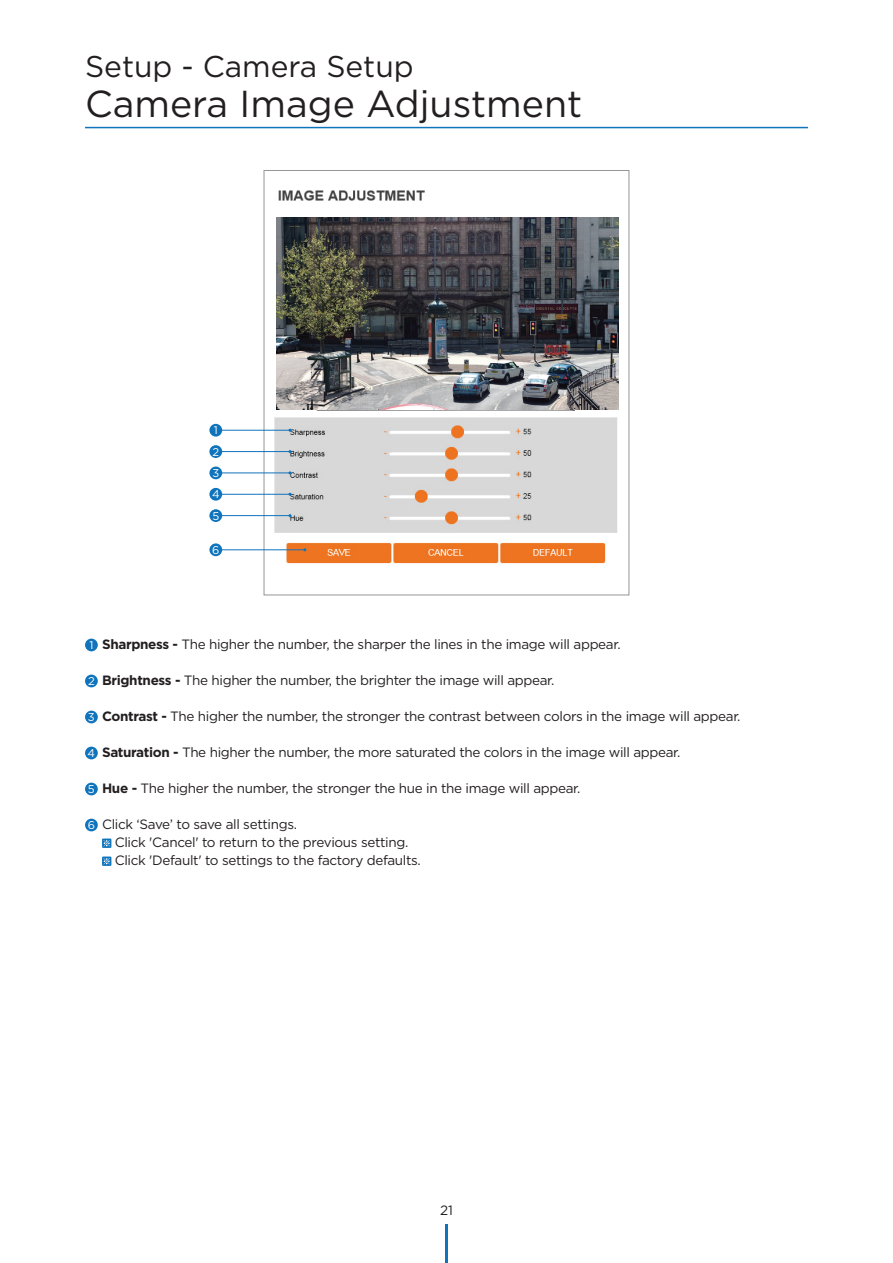
<style>
.page{position:relative;width:893px;height:1263px;background:#fff}
.page>*{position:absolute;margin:0;border:0;box-sizing:border-box;transform-origin:0 0}
.t1{font:37.5px "Gotham";color:#231f20}
.t2{font:30px "Gotham";color:#231f20}
.t3{font:13.5px "Gotham";letter-spacing:-.025em;color:#231f20}
.t4{font:11.25px "Gotham";color:#fff}
.s1{font-weight:700}
</style>
<div class="page">
<hr style="left:85px;top:127px;width:723px;height:1px;background:#1074bc">
<hr style="left:445px;top:1225px;width:3px;height:38px;background:#1074bc">
<div style="left:85px;top:639px;width:13px;height:12px;background:#1074bc;border-radius:50%"></div>
<div style="left:85px;top:675px;width:13px;height:12px;background:#1074bc;border-radius:50%"></div>
<div style="left:85px;top:711px;width:13px;height:12px;background:#1074bc;border-radius:50%"></div>
<div style="left:85px;top:747px;width:13px;height:12px;background:#1074bc;border-radius:50%"></div>
<div style="left:85px;top:783px;width:13px;height:12px;background:#1074bc;border-radius:50%"></div>
<div style="left:85px;top:819px;width:13px;height:12px;background:#1074bc;border-radius:50%"></div>
<svg style="left:102px;top:838px;width:9px;height:10px"></svg>
<svg style="left:103px;top:840px;width:7px;height:6px"></svg>
<svg style="left:102px;top:856px;width:9px;height:10px"></svg>
<svg style="left:103px;top:858px;width:7px;height:6px"></svg>
<img style="left:266px;top:190px;width:353px;height:376px">
<div style="left:264px;top:170px;width:365px;height:425px;border:1px solid #939598"></div>
<hr style="left:216px;top:430px;width:74px;height:1px;background:#1074bc">
<div style="left:209px;top:424px;width:13px;height:13px;background:#1074bc;border-radius:50%"></div>
<hr style="left:216px;top:451px;width:74px;height:1px;background:#1074bc">
<div style="left:209px;top:445px;width:13px;height:13px;background:#1074bc;border-radius:50%"></div>
<hr style="left:216px;top:515px;width:74px;height:1px;background:#1074bc">
<div style="left:209px;top:509px;width:13px;height:13px;background:#1074bc;border-radius:50%"></div>
<hr style="left:216px;top:494px;width:74px;height:1px;background:#1074bc">
<div style="left:209px;top:488px;width:13px;height:13px;background:#1074bc;border-radius:50%"></div>
<hr style="left:216px;top:472px;width:74px;height:1px;background:#1074bc">
<div style="left:209px;top:466px;width:13px;height:13px;background:#1074bc;border-radius:50%"></div>
<hr style="left:216px;top:549px;width:89px;height:1px;background:#1074bc">
<div style="left:209px;top:543px;width:13px;height:13px;background:#1074bc;border-radius:50%"></div>
<img style="left:276px;top:218px;width:342px;height:192px">
<p class="t2" style="left:85px;top:47px;width:330px">Setup - Camera Setup</p>
<p class="t1" style="left:85px;top:80px;width:499px">Camera Image Adjustment</p>
<p class="t4" style="left:214px;top:423px;width:6px">1</p>
<p class="t4" style="left:212px;top:444px;width:8px">2</p>
<p class="t4" style="left:212px;top:466px;width:8px">3</p>
<p class="t4" style="left:212px;top:487px;width:9px">4</p>
<p class="t4" style="left:212px;top:508px;width:8px">5</p>
<p class="t4" style="left:212px;top:542px;width:9px">6</p>
<p class="t4" style="left:89px;top:638px;width:6px">1</p>
<p class="t3" style="left:102px;top:636px;width:520px"><span class="s1">Sharpness -</span> The higher the number, the sharper the lines in the image will appear.</p>
<p class="t4" style="left:88px;top:674px;width:8px">2</p>
<p class="t3" style="left:102px;top:672px;width:454px"><span class="s1">Brightness -</span> The higher the number, the brighter the image will appear.</p>
<p class="t4" style="left:88px;top:710px;width:8px">3</p>
<p class="t3" style="left:102px;top:708px;width:640px"><span class="s1">Contrast -</span> The higher the number, the stronger the contrast between colors in the image will appear.</p>
<p class="t4" style="left:88px;top:746px;width:9px">4</p>
<p class="t3" style="left:102px;top:744px;width:580px"><span class="s1">Saturation -</span> The higher the number, the more saturated the colors in the image will appear.</p>
<p class="t4" style="left:88px;top:782px;width:8px">5</p>
<p class="t3" style="left:102px;top:780px;width:480px"><span class="s1">Hue -</span> The higher the number, the stronger the hue in the image will appear.</p>
<p class="t4" style="left:88px;top:818px;width:9px">6</p>
<p class="t3" style="left:102px;top:816px;width:197px">Click ‘Save’ to save all settings.</p>
<p class="t3" style="left:115px;top:834px;width:295px">Click 'Cancel' to return to the previous setting.</p>
<p class="t3" style="left:115px;top:852px;width:308px">Click 'Default' to settings to the factory defaults.</p>
<p class="t3" style="left:440px;top:1201px;width:14px">21</p>
</div>
